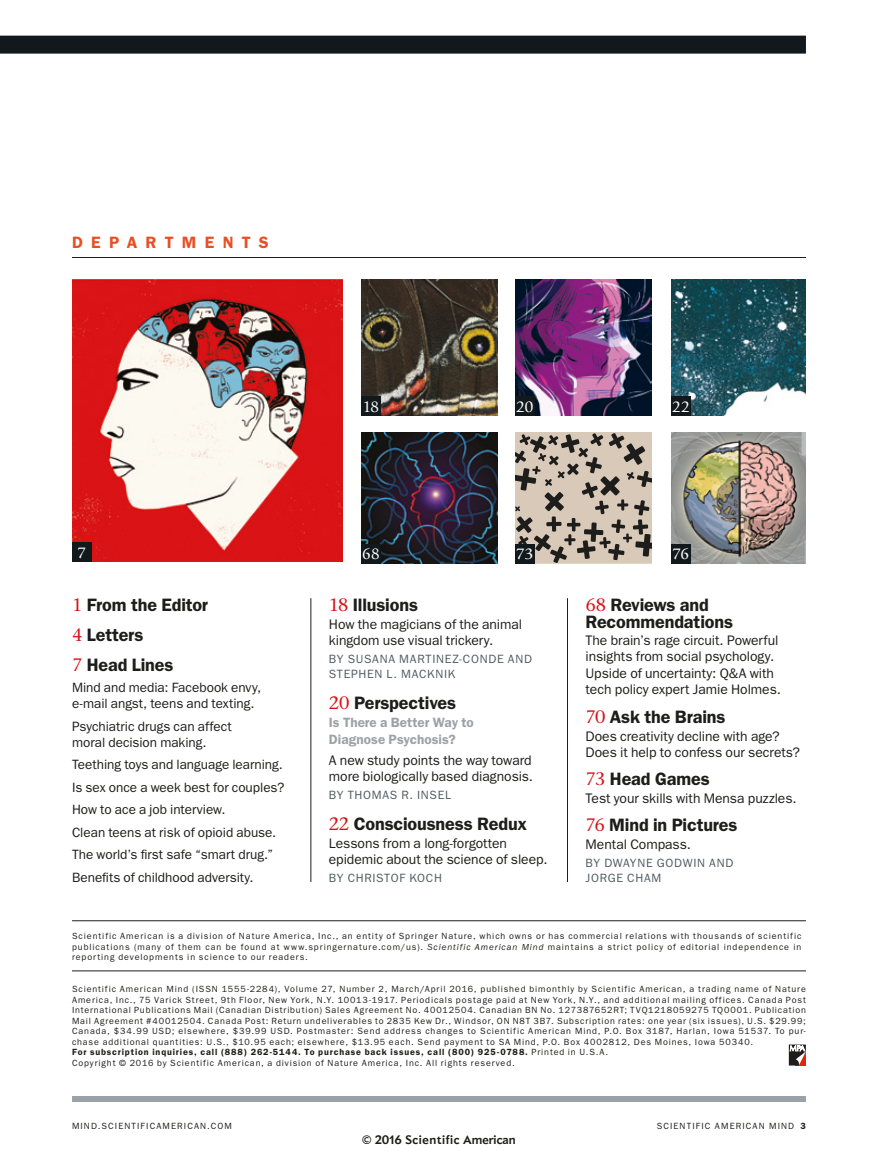
<style>
.page{position:relative;width:878px;height:1161px;background:#fff}
.page>*{position:absolute;margin:0;border:0;box-sizing:border-box;transform-origin:0 0}
.hed_2{font:600 18px/16.5px "ITC Franklin Gothic Std";letter-spacing:-.005em;color:#1d1d1b}
.pg-nmbrs{font:16.5px "Giovanni Std";letter-spacing:-.04em;color:#fff}
.section{font:600 16.5px "ITC Franklin Gothic Std";letter-spacing:.5em;color:#e94e24}
.txt{font:13.8px/16.2px "ITC Franklin Gothic Std";letter-spacing:-.005em;color:#1d1d1b}
.txt_2{font:13.5px/16.2px "ITC Franklin Gothic Std";color:#1d1d1b}
.subhead{font:600 13.5px/16.5px "ITC Franklin Gothic Std";color:#9ba2a7}
.byline{font:12px/15px "ITC Franklin Gothic Std";letter-spacing:.06em;color:#4e5b61}
.spine_txt{font:700 12px "Apres";letter-spacing:.02em;color:#1d1d1b}
.indicia_txt{font:9px/10.5px "ITC Franklin Gothic Std";letter-spacing:.095em;color:#1d1d1b;text-align:justify}
.indicia{font:9px/10.5px "ITC Franklin Gothic Std";letter-spacing:.105em;color:#1d1d1b;text-align:justify}
.folio_rt{font:9px "ITC Franklin Gothic Std";letter-spacing:.125em;color:#1d1d1b}
.s1{font-family:"Stone Serif Std";font-weight:500;color:#d51317}
.s2{font-style:italic}
.s3{font-weight:600}
</style>
<div class="page">
<div style="left:0;top:36px;width:806px;height:18px;background:#11191c"></div>
<div style="left:72px;top:1096px;width:734px;height:6px;background:#9ba2a7"></div>
<hr style="left:72px;top:257px;width:734px;height:1px;background:#1d1d1b">
<img style="left:671px;top:279px;width:135px;height:137px">
<img style="left:515px;top:279px;width:136px;height:137px">
<img style="left:361px;top:279px;width:136px;height:136px">
<img style="left:72px;top:279px;width:270px;height:283px">
<img style="left:361px;top:433px;width:136px;height:130px">
<svg style="left:515px;top:433px;width:136px;height:130px;background:#aa9f92"></svg>
<img style="left:671px;top:433px;width:135px;height:130px">
<div style="left:671px;top:396px;width:19px;height:20px;background:#11191c"></div>
<div style="left:515px;top:396px;width:19px;height:20px;background:#11191c"></div>
<div style="left:361px;top:396px;width:19px;height:20px;background:#11191c"></div>
<div style="left:72px;top:542px;width:20px;height:20px;background:#11191c"></div>
<div style="left:361px;top:544px;width:19px;height:19px;background:#11191c"></div>
<div style="left:515px;top:544px;width:19px;height:19px;background:#11191c"></div>
<div style="left:671px;top:544px;width:19px;height:19px;background:#11191c"></div>
<hr style="left:567px;top:598px;width:1px;height:284px;background:#1d1d1b">
<hr style="left:310px;top:598px;width:1px;height:284px;background:#1d1d1b">
<hr style="left:72px;top:971px;width:734px;height:1px;background:#1d1d1b">
<svg style="left:788px;top:1045px;width:17px;height:21px"></svg>
<hr style="left:72px;top:920px;width:734px;height:1px;background:#1d1d1b">
<p class="section" style="left:72px;top:233px;width:198px">DEPARTMENTS</p>
<p class="pg-nmbrs" style="left:362px;top:397px;width:19px">18</p>
<p class="pg-nmbrs" style="left:516px;top:397px;width:19px">20</p>
<p class="pg-nmbrs" style="left:671px;top:397px;width:20px">22</p>
<p class="pg-nmbrs" style="left:77px;top:543px;width:11px">7</p>
<p class="pg-nmbrs" style="left:362px;top:545px;width:19px">68</p>
<p class="pg-nmbrs" style="left:516px;top:545px;width:19px">73</p>
<p class="pg-nmbrs" style="left:672px;top:545px;width:19px">76</p>
<p class="hed_2" style="left:72px;top:597px;width:137px"><span class="s1">1</span> From the Editor</p>
<p class="hed_2" style="left:72px;top:627px;width:73px"><span class="s1">4</span> Letters</p>
<p class="hed_2" style="left:72px;top:657px;width:103px"><span class="s1">7</span> Head Lines</p>
<p class="txt_2" style="left:72px;top:680px;width:190px">Mind and media: Facebook envy, e-mail angst, teens and texting.</p>
<p class="txt_2" style="left:72px;top:718px;width:161px">Psychiatric drugs can affect moral decision making.</p>
<p class="txt_2" style="left:72px;top:757px;width:212px">Teething toys and language learning.</p>
<p class="txt_2" style="left:72px;top:779px;width:214px">Is sex once a week best for couples?</p>
<p class="txt_2" style="left:72px;top:802px;width:155px">H ow to ace a job interview.</p>
<p class="txt_2" style="left:72px;top:824px;width:206px">Clean teens at risk of opioid abuse.</p>
<p class="txt_2" style="left:72px;top:847px;width:203px">The world’s first safe “smart drug.”</p>
<p class="txt_2" style="left:72px;top:869px;width:183px">Benefits of childhood adversity.</p>
<p class="hed_2" style="left:329px;top:597px;width:91px"><span class="s1">18</span> Illusions</p>
<p class="txt" style="left:329px;top:616px;width:195px">How the magicians of the animal kingdom use visual trickery.</p>
<p class="byline" style="left:329px;top:651px;width:205px">BY SUSANA MARTINEZ-CONDE AND<br>STEPH EN L. MACKNIK</p>
<p class="hed_2" style="left:329px;top:695px;width:129px"><span class="s1">20</span> Perspectives</p>
<p class="subhead" style="left:329px;top:715px;width:146px">Is There a Better Way to<br>Diagnose Psychosis?</p>
<p class="txt" style="left:329px;top:752px;width:206px">A new study points the way toward more biologically based diagnosis.</p>
<p class="byline" style="left:329px;top:787px;width:122px">BY THOMAS R. INSEL</p>
<p class="hed_2" style="left:329px;top:816px;width:200px"><span class="s1">22</span> Consciousness Redux</p>
<p class="txt" style="left:329px;top:835px;width:220px">Lessons from a long-forgotten epidemic about the science of sleep.</p>
<p class="byline" style="left:329px;top:870px;width:113px">BY CH RISTOF KOCH</p>
<p class="hed_2" style="left:585px;top:597px;width:149px"><span class="s1">68</span> Reviews and<br>Recommendations</p>
<p class="txt" style="left:585px;top:633px;width:197px">The brain’s rage circuit. Powerful insights from social psychology.<br>Upside of uncertainty: Q&amp;A with tech policy expert Jamie Holmes.</p>
<p class="hed_2" style="left:585px;top:709px;width:141px"><span class="s1">70</span> Ask the Brains</p>
<p class="txt" style="left:585px;top:728px;width:216px">Does creativity decline with age?<br>Does it help to confess our secrets?</p>
<p class="hed_2" style="left:585px;top:771px;width:126px"><span class="s1">73</span> Head Games</p>
<p class="txt" style="left:585px;top:790px;width:213px">Test your skills with Mensa puzzles.</p>
<p class="hed_2" style="left:585px;top:817px;width:154px"><span class="s1">76</span> Mind in Pictures</p>
<p class="txt" style="left:585px;top:836px;width:107px">Mental Compass.</p>
<p class="byline" style="left:585px;top:855px;width:149px">BY DWAYNE GODWIN AND<br>JORGE CHAM</p>
<p class="indicia" style="left:72px;top:931px;width:731px">Scientific American is a division of Nature America, Inc., an entity of Springer Nature, which owns or has commercial relations with thousands of scientific publications (many of them can be found at www.springernature.com/us). <span class="s2">Scientific American Mind</span> maintains a strict policy of editorial independence in reporting developments in science to our readers.</p>
<p class="indicia_txt" style="left:72px;top:984px;width:735px">Scientific American Mind (ISSN 1555-2284), Volume 27, Number 2, March/April 2016, published bimonthly by Scientific American, a trading name of Nature America, Inc., 75 Varick Street, 9th Floor, New York, N.Y. 10013-1917. Periodicals postage paid at New York, N.Y., and additional mailing offices. Canada Post International Publications Mail (Canadian Distribution) Sales Agreement No. 40012504. Canadian BN No. 127387652RT; TVQ1218059275 TQ0001. Publication Mail Agreement #40012504. Canada Post: Return undeliverables to 2835 Kew Dr., Windsor, ON N8T 3B7. Subscription rates: one year (six issues), U.S. $29.99; Canada, $34.99 USD; elsewhere, $39.99 USD. Postmaster: Send address changes to Scientific American Mind, P.O. Box 3187, Harlan, Iowa 51537. To pur&shy;chase additional quantities: U.S., $10.95 each; elsewhere, $13.95 each. Send payment to SA Mind, P.O. Box 4002812, Des Moines, Iowa 50340.</p>
<p class="indicia_txt" style="left:72px;top:1047px;width:537px"><span class="s3">For subscription inquiries, call (888) 262-5144. To purchase back issues, call (800) 925-0788.</span> Printed in U.S.A.<br>Copyright © 2016 by Scientific American, a division of Nature America, Inc. All rights reserved.</p>
<p class="folio_rt" style="left:72px;top:1121px;width:161px">MIND.SCIENTIFICAMERICAN.COM</p>
<p class="folio_rt" style="left:656px;top:1121px;width:151px">SCIENTIFIC AMERICAN MIND <span class="s3">3</span></p>
<p class="spine_txt" style="left:362px;top:1132px;width:155px">© 2016 Scientific American</p>
</div>
